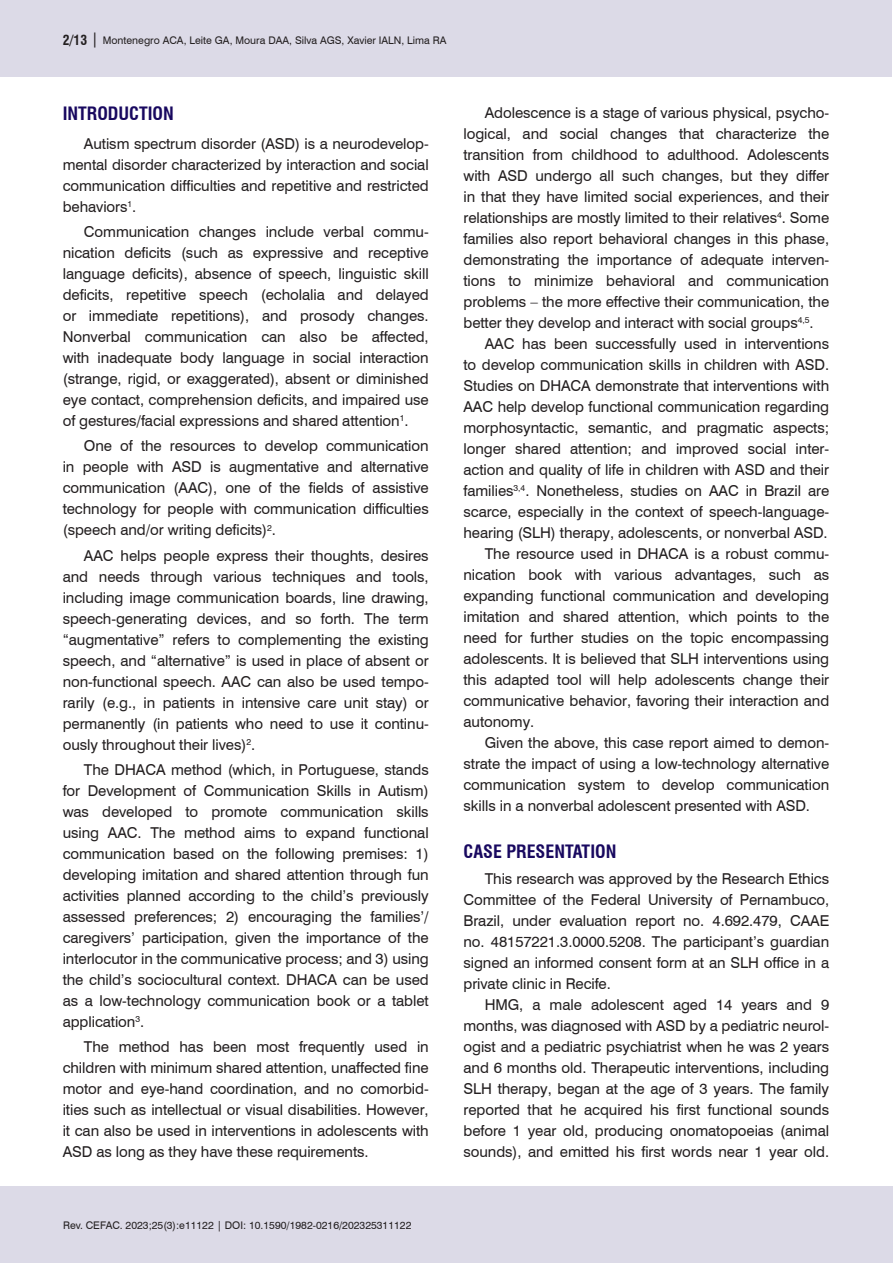
<style>
.page{position:relative;width:893px;height:1263px;background:#fff}
.page>*{position:absolute;margin:0;border:0;box-sizing:border-box;transform-origin:0 0}
.Nivel_1{font:700 condensed 18px "Swiss 721 BT";color:#18085f}
.Corpo_do_texto_INGL{font:15px/21px "Swiss 721 BT";letter-spacing:-.005em;color:#231f20;text-align:justify}
.t1{font:10.5px "Swiss 721 BT";color:#231f20}
.s1{font-weight:700;font-stretch:condensed;font-size:13.5px}
.s2{font-size:15px}
</style>
<div class="page">
<div style="left:0;top:1186px;width:892px;height:77px;background:#dcdae7"></div>
<div style="left:0;top:0;width:892px;height:77px;background:#dcdae7"></div>
<p class="t1" style="left:63px;top:33px;width:385px"><span class="s1">2/13</span> <span class="s2">|</span> Montenegro ACA, Leite GA, Moura DAA, Silva AGS, Xavier IALN, Lima RA</p>
<p class="Nivel_1" style="left:63px;top:103px;width:113px">INTRODUCTION</p>
<p class="Corpo_do_texto_INGL" style="left:63px;top:133px;width:368px;text-indent:21px">Autism spectrum disorder (ASD) is a neurodevelop&shy;mental disorder characterized by interaction and social communication difficulties and repetitive and restricted behaviors<sup>1</sup>.</p>
<p class="Corpo_do_texto_INGL" style="left:63px;top:221px;width:368px;text-indent:21px">Communication changes include verbal commu&shy;nication deficits (such as expressive and receptive language deficits), absence of speech, linguistic skill deficits, repetitive speech (echolalia and delayed or immediate repetitions), and prosody changes.<br>Nonverbal communication can also be affected, with inadequate body language in social interaction (strange, rigid, or exaggerated), absent or diminished eye contact, comprehension deficits, and impaired use of gestures/facial expressions and shared attention<sup>1</sup>.</p>
<p class="Corpo_do_texto_INGL" style="left:63px;top:435px;width:368px;text-indent:21px">One of the resources to develop communication in people with ASD is augmentative and alternative communication (AAC), one of the fields of assistive technology for people with communication difficulties (speech and/or writing deficits)<sup>2</sup>.</p>
<p class="Corpo_do_texto_INGL" style="left:63px;top:544px;width:368px;text-indent:21px">AAC helps people express their thoughts, desires and needs through various techniques and tools, including image communication boards, line drawing, speech-generating devices, and so forth. The term “augmentative” refers to complementing the existing speech, and “alternative” is used in place of absent or non-functional speech. AAC can also be used tempo&shy;rarily (e.g., in patients in intensive care unit stay) or permanently (in patients who need to use it continu&shy;ously throughout their lives)<sup>2</sup>.</p>
<p class="Corpo_do_texto_INGL" style="left:63px;top:758px;width:368px;text-indent:21px">The DHACA method (which, in Portuguese, stands for Development of Communication Skills in Autism) was developed to promote communication skills using AAC. The method aims to expand functional communication based on the following premises: 1) developing imitation and shared attention through fun activities planned according to the child’s previously assessed preferences; 2) encouraging the families’/ caregivers’ participation, given the importance of the interlocutor in the communicative process; and 3) using the child’s sociocultural context. DHACA can be used as a low-technology communication book or a tablet application<sup>3</sup>.</p>
<p class="Corpo_do_texto_INGL" style="left:63px;top:1035px;width:368px;text-indent:21px">The method has been most frequently used in children with minimum shared attention, unaffected fine motor and eye-hand coordination, and no comorbid&shy;ities such as intellectual or visual disabilities. However, it can also be used in interventions in adolescents with ASD as long as they have these requirements.</p>
<p class="Corpo_do_texto_INGL" style="left:463px;top:101px;width:367px;text-indent:21px">Adolescence is a stage of various physical, psycho&shy;logical, and social changes that characterize the transition from childhood to adulthood. Adolescents with ASD undergo all such changes, but they differ in that they have limited social experiences, and their relationships are mostly limited to their relatives<sup>4</sup>. Some families also report behavioral changes in this phase, demonstrating the importance of adequate interven&shy;tions to minimize behavioral and communication problems – the more effective their communication, the better they develop and interact with social groups<sup>4,5</sup>.</p>
<p class="Corpo_do_texto_INGL" style="left:463px;top:332px;width:367px;text-indent:21px">AAC has been successfully used in interventions to develop communication skills in children with ASD.<br>Studies on DHACA demonstrate that interventions with AAC help develop functional communication regarding morphosyntactic, semantic, and pragmatic aspects; longer shared attention; and improved social inter&shy;action and quality of life in children with ASD and their families<sup>3,4</sup>. Nonetheless, studies on AAC in Brazil are scarce, especially in the context of speech-language&shy;hearing (SLH) therapy, adolescents, or nonverbal ASD.</p>
<p class="Corpo_do_texto_INGL" style="left:463px;top:542px;width:367px;text-indent:21px">The resource used in DHACA is a robust commu&shy;nication book with various advantages, such as expanding functional communication and developing imitation and shared attention, which points to the need for further studies on the topic encompassing adolescents. It is believed that SLH interventions using this adapted tool will help adolescents change their communicative behavior, favoring their interaction and autonomy.</p>
<p class="Corpo_do_texto_INGL" style="left:463px;top:732px;width:367px;text-indent:21px">Given the above, this case report aimed to demon&shy;strate the impact of using a low-technology alternative communication system to develop communication skills in a nonverbal adolescent presented with ASD.</p>
<p class="Nivel_1" style="left:463px;top:841px;width:154px">CASE PRESENTATION</p>
<p class="Corpo_do_texto_INGL" style="left:463px;top:867px;width:367px;text-indent:21px">This research was approved by the Research Ethics Committee of the Federal University of Pernambuco, Brazil, under evaluation report no. 4.692.479, CAAE no. 48157221.3.0000.5208. The participant’s guardian signed an informed consent form at an SLH office in a private clinic in Recife.</p>
<p class="Corpo_do_texto_INGL" style="left:463px;top:993px;width:367px;text-indent:21px">HMG, a male adolescent aged 14 years and 9 months, was diagnosed with ASD by a pediatric neurol&shy;ogist and a pediatric psychiatrist when he was 2 years and 6 months old. Therapeutic interventions, including SLH therapy, began at the age of 3 years. The family reported that he acquired his first functional sounds before 1 year old, producing onomatopoeias (animal sounds), and emitted his first words near 1 year old.</p>
<p class="t1" style="left:63px;top:1218px;width:350px">Rev. CEFAC. 2023;25(3):e11122 | DOI: 10.1590/1982-0216/202325311122</p>
</div>
